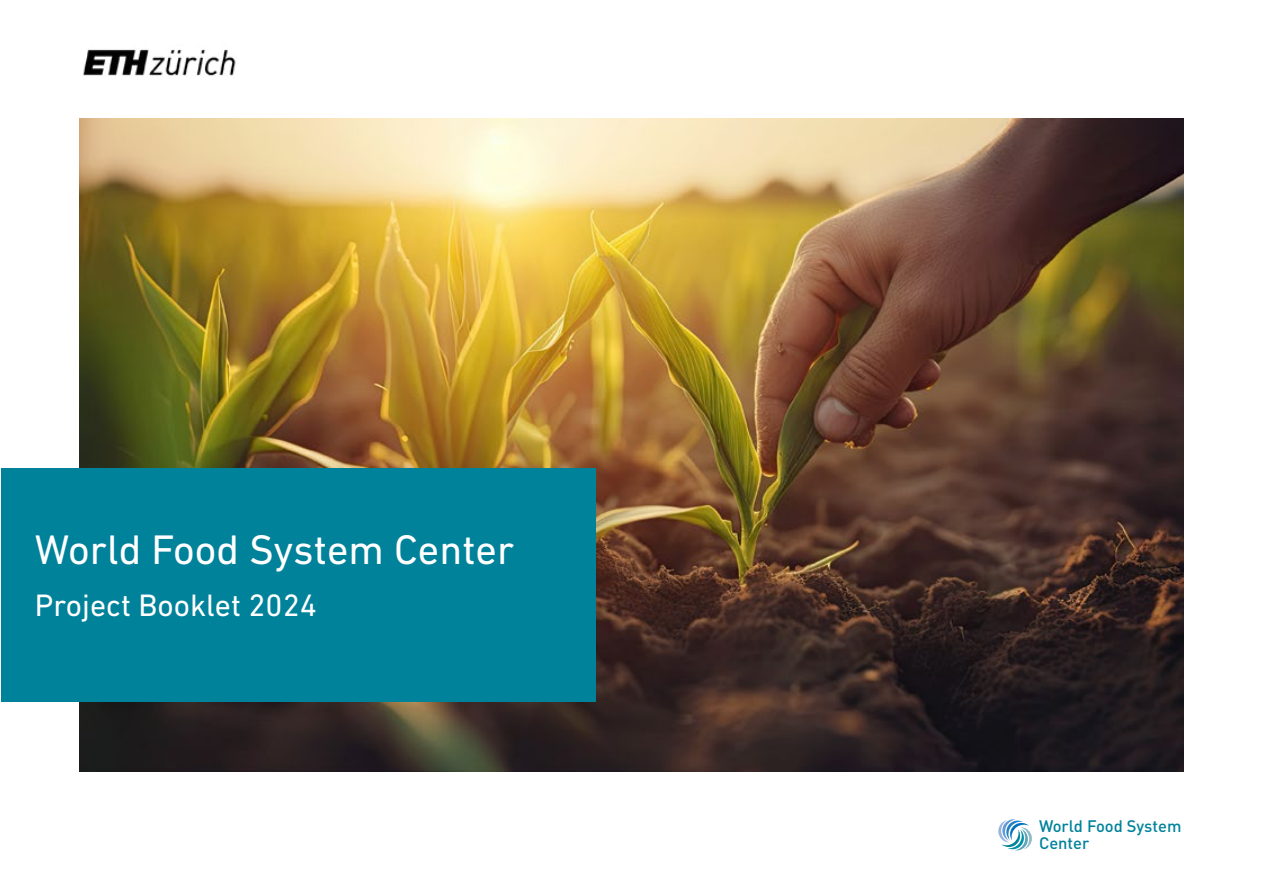
<style>
.page{position:relative;width:1263px;height:893px;background:#fff}
.page>*{position:absolute;margin:0;border:0;box-sizing:border-box;transform-origin:0 0}
.t1{font:42px "DIN Next W1 G";color:#fff}
.t2{font:31.5px "DIN Next W1 G";color:#fff}
.t3{font:500 16.5px/16.5px "DIN Pro";color:#00829b}
</style>
<div class="page">
<img style="left:80px;top:118px;width:1103px;height:653px">
<div style="left:1px;top:468px;width:594px;height:234px;background:#00829b"></div>
<svg style="left:998px;top:819px;width:34px;height:31px"></svg>
<img style="left:83px;top:49px;width:153px;height:27px">
<p class="t1" style="left:35px;top:526px;width:481px">World Food System Center</p>
<p class="t2" style="left:35px;top:587px;width:283px">Project Booklet 2024</p>
<p class="t3" style="left:1039px;top:816px;width:144px">World Food System<br>Center</p>
</div>
